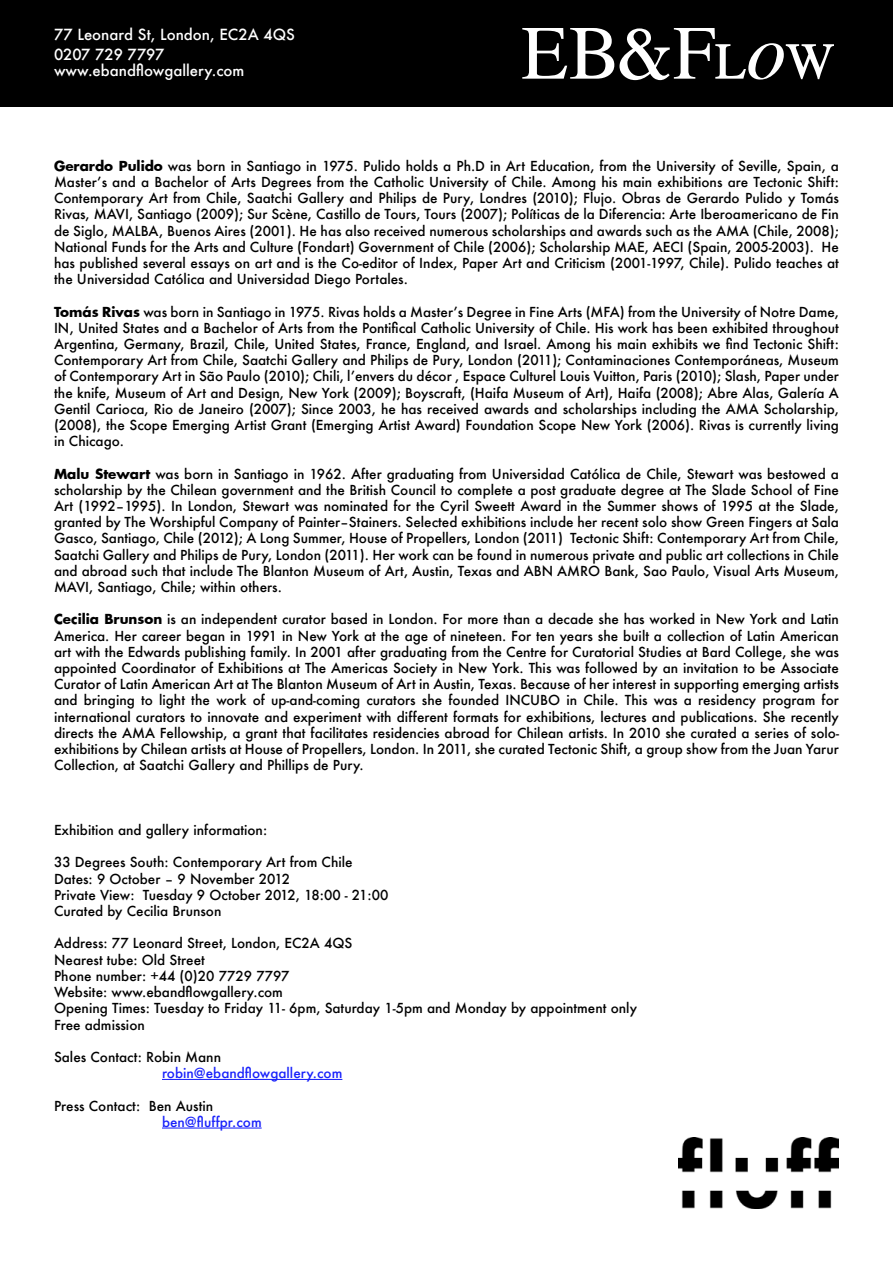
<style>
.page{position:relative;width:893px;height:1263px;background:#fff}
.page>*{position:absolute;margin:0;border:0;box-sizing:border-box;transform-origin:0 0}
.t1{font:76.5px "Will Grace";color:#fff}
.t2{font:500 15px/19.5px "Futura";color:#fff}
.t3{font:500 13.5px/16.2px "Futura";color:#000;text-align:justify}
.t4{font:500 13.5px "Futura";color:#1922fb}
.s1{font-weight:700}
</style>
<div class="page">
<div style="left:0;top:0;width:893px;height:106px;background:#000"></div>
<hr style="left:162px;top:1079px;width:180px;height:1px;background:#1922fb">
<hr style="left:162px;top:1127px;width:100px;height:1px;background:#1922fb">
<img style="left:679px;top:1137px;width:160px;height:72px">
<p class="t2" style="left:54px;top:24px;width:242px">77 Leonard St, London, EC2A 4QS<br>0207 729 7797</p>
<p class="t2" style="left:54px;top:60px;width:192px">www.ebandflowgallery.com</p>
<h1 class="t1" style="left:519px;top:6px;width:318px">EB&amp;Flow</h1>
<p class="t3" style="left:54px;top:157px;width:786px"><span class="s1">Gerardo Pulido</span> was born in Santiago in 1975. Pulido holds a Ph.D in Art Education, from the University of Seville, Spain, a Master’s and a Bachelor of Arts Degrees from the Catholic University of Chile. Among his main exhibitions are Tectonic Shift:<br>Contemporary Art from Chile, Saatchi Gallery and Philips de Pury, Londres (2010); Flujo. Obras de Gerardo Pulido y Tomás Rivas, MAVI, Santiago (2009); Sur Scène, Castillo de Tours, Tours (2007); Políticas de la Diferencia: Arte Iberoamericano de Fin de Siglo, MALBA, Buenos Aires (2001). He has also received numerous scholarships and awards such as the AMA (Chile, 2008); National Funds for the Arts and Culture (Fondart) Government of Chile (2006); Scholarship MAE, AECI (Spain, 2005-2003). He has published several essays on art and is the Co-editor of Index, Paper Art and Criticism (2001-1997, Chile). Pulido teaches at the Universidad Católica and Universidad Diego Portales.</p>
<p class="t3" style="left:54px;top:303px;width:786px"><span class="s1">Tomás Rivas</span> was born in Santiago in 1975. Rivas holds a Master’s Degree in Fine Arts (MFA) from the University of Notre Dame, IN, United States and a Bachelor of Arts from the Pontifical Catholic University of Chile. His work has been exhibited throughout Argentina, Germany, Brazil, Chile, United States, France, England, and Israel. Among his main exhibits we find Tectonic Shift:<br>Contemporary Art from Chile, Saatchi Gallery and Philips de Pury, London (2011); Contaminaciones Contemporáneas, Museum of Contemporary Art in São Paulo (2010); Chili, l’envers du décor , Espace Culturel Louis Vuitton, Paris (2010); Slash, Paper under the knife, Museum of Art and Design, New York (2009); Boyscraft, (Haifa Museum of Art), Haifa (2008); Abre Alas, Galería A Gentil Carioca, Rio de Janeiro (2007); Since 2003, he has received awards and scholarships including the AMA Scholarship, (2008), the Scope Emerging Artist Grant (Emerging Artist Award) Foundation Scope New York (2006). Rivas is currently living in Chicago.</p>
<p class="t3" style="left:54px;top:465px;width:786px"><span class="s1">Malu Stewart</span> was born in Santiago in 1962. After graduating from Universidad Católica de Chile, Stewart was bestowed a scholarship by the Chilean government and the British Council to complete a post graduate degree at The Slade School of Fine Art (1992–1995). In London, Stewart was nominated for the Cyril Sweett Award in the Summer shows of 1995 at the Slade, granted by The Worshipful Company of Painter–Stainers. Selected exhibitions include her recent solo show Green Fingers at Sala Gasco, Santiago, Chile (2012); A Long Summer, House of Propellers, London (2011) Tectonic Shift: Contemporary Art from Chile, Saatchi Gallery and Philips de Pury, London (2011). Her work can be found in numerous private and public art collections in Chile and abroad such that include The Blanton Museum of Art, Austin, Texas and ABN AMRO Bank, Sao Paulo, Visual Arts Museum, MAVI, Santiago, Chile; within others.</p>
<p class="t3" style="left:54px;top:611px;width:786px"><span class="s1">Cecilia Brunson</span> is an independent curator based in London. For more than a decade she has worked in New York and Latin America. Her career began in 1991 in New York at the age of nineteen. For ten years she built a collection of Latin American art with the Edwards publishing family. In 2001 after graduating from the Centre for Curatorial Studies at Bard College, she was appointed Coordinator of Exhibitions at The Americas Society in New York. This was followed by an invitation to be Associate Curator of Latin American Art at The Blanton Museum of Art in Austin, Texas. Because of her interest in supporting emerging artists and bringing to light the work of up-and-coming curators she founded INCUBO in Chile. This was a residency program for international curators to innovate and experiment with different formats for exhibitions, lectures and publications. She recently directs the AMA Fellowship, a grant that facilitates residencies abroad for Chilean artists. In 2010 she curated a series of solo&shy;exhibitions by Chilean artists at House of Propellers, London. In 2011, she curated Tectonic Shift, a group show from the Juan Yarur Collection, at Saatchi Gallery and Phillips de Pury.</p>
<p class="t3" style="left:54px;top:822px;width:215px">Exhibition and gallery information:</p>
<p class="t3" style="left:54px;top:854px;width:336px;text-align:left">33 Degrees South: Contemporary Art from Chile Dates: 9 October – 9 November 2012<br>Private View: Tuesday 9 October 2012, 18:00 - 21:00<br>Curated by Cecilia Brunson</p>
<p class="t3" style="left:54px;top:935px;width:584px;text-align:left">Address: 77 Leonard Street, London, EC2A 4QS<br>Nearest tube: Old Street<br>Phone number: +44 (0)20 7729 7797<br>Website: www.ebandflowgallery.com<br>Opening Times: Tuesday to Friday 11- 6pm, Saturday 1-5pm and Monday by appointment only Free admission</p>
<p class="t3" style="left:54px;top:1048px;width:169px">Sales Contact: Robin Mann</p>
<p class="t4" style="left:162px;top:1064px;width:182px">robin@ebandflowgallery.com</p>
<p class="t3" style="left:54px;top:1097px;width:161px">Press Contact: Ben Austin</p>
<p class="t4" style="left:162px;top:1112px;width:101px">ben@fluffpr.com</p>
</div>
